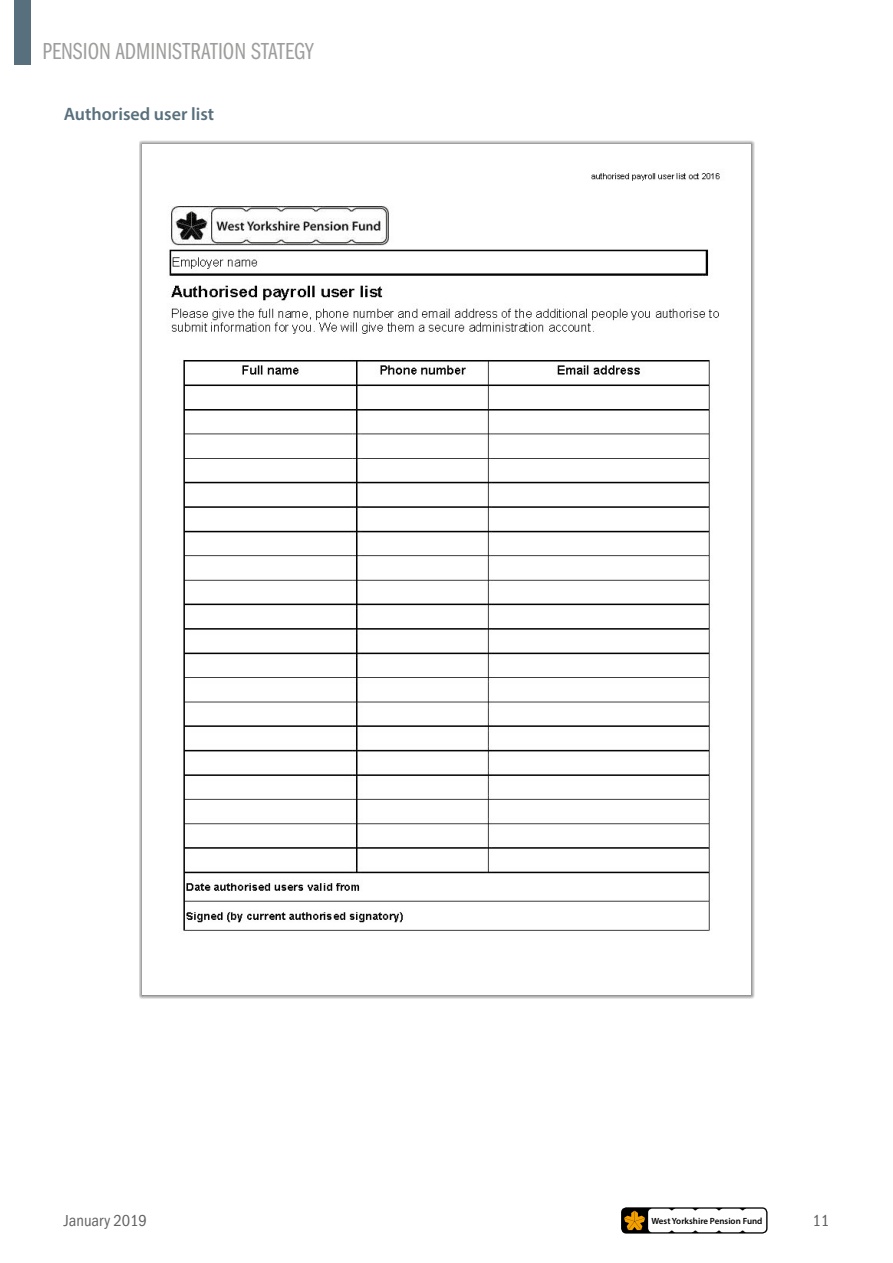
<style>
.page{position:relative;width:893px;height:1263px;background:#fff}
.page>*{position:absolute;margin:0;border:0;box-sizing:border-box;transform-origin:0 0}
.t1{font:24px "Franklin Gothic URW Com Boo";color:#9d9d9c}
.t2{font:600 18px "Myriad Pro";color:#58707d}
.t3{font:16.5px "Franklin Gothic URW Con Boo";color:#646363}
.t4{font:600 9px "Myriad Pro";color:#000}
</style>
<div class="page">
<div style="left:621px;top:1207px;width:146px;height:26px;background:linear-gradient(to bottom,#000,#000);border-radius:5px"></div>
<svg style="left:624px;top:1209px;width:142px;height:23px"></svg>
<div style="left:15px;top:0;width:16px;height:65px;background:#58707d"></div>
<div style="left:139px;top:140px;width:615px;height:858px;background:#000;opacity:.9"></div>
<img style="left:143px;top:144px;width:607px;height:850px">
<p class="t1" style="left:43px;top:34px;width:273px">PENSION ADMINISTRATION STATEGY</p>
<p class="t2" style="left:64px;top:102px;width:152px">Authorised user list</p>
<p class="t3" style="left:64px;top:1210px;width:85px">January 2019</p>
<p class="t4" style="left:651px;top:1215px;width:113px">West Yorkshire Pension Fund</p>
<p class="t3" style="left:812px;top:1210px;width:18px">11</p>
</div>
